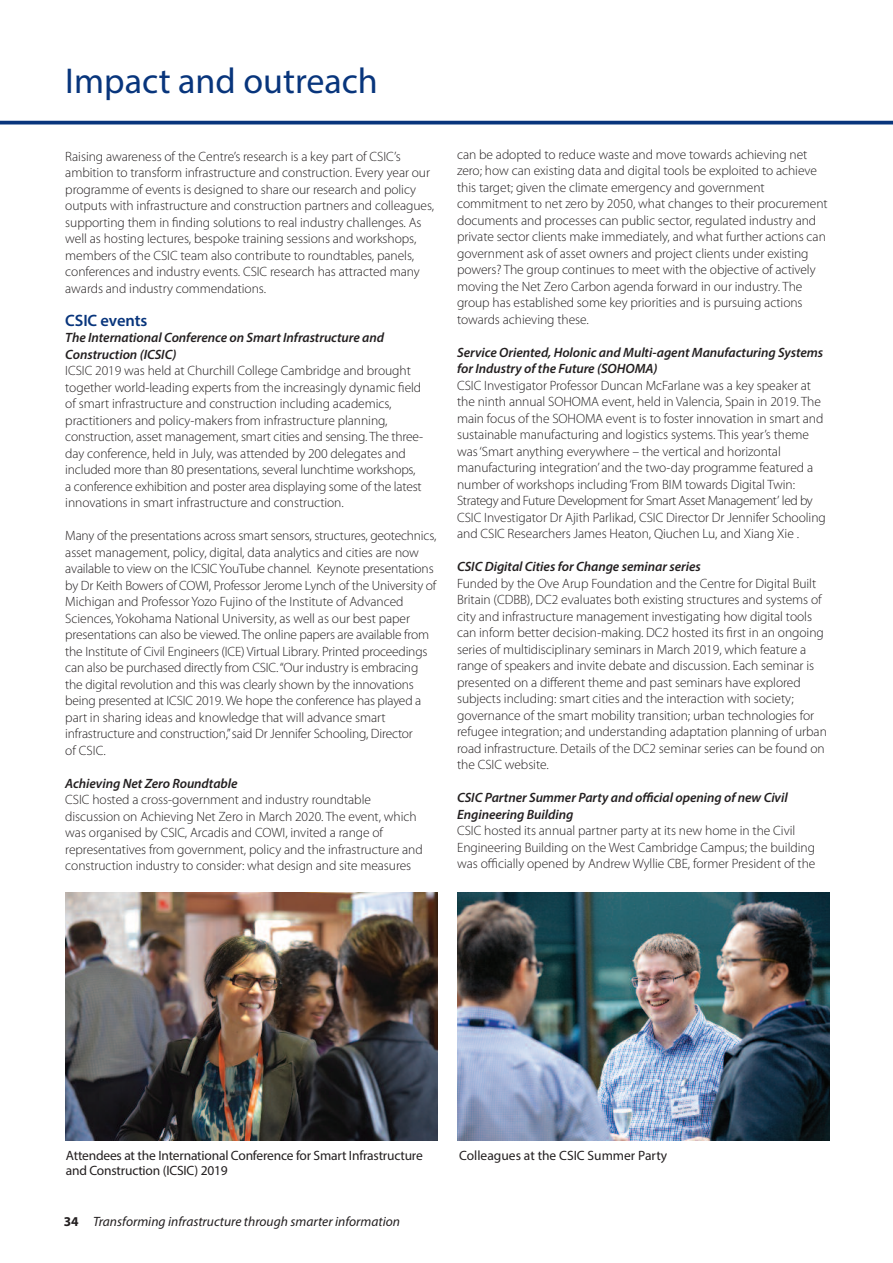
<style>
.page{position:relative;width:893px;height:1263px;background:#fff}
.page>*{position:absolute;margin:0;border:0;box-sizing:border-box;transform-origin:0 0}
.t1{font:36px "Myriad Pro";color:#08357c}
.t2{font:600 16.5px "Myriad Pro";letter-spacing:-.005em;color:#08357c}
.t3{font:300 13.5px/16.5px "Myriad Pro";letter-spacing:-.005em;color:#231f20}
.t4{font:italic 600 13.5px/16.5px "Myriad Pro";letter-spacing:-.005em;color:#231f20}
.t5{font:13.5px/15px "Myriad Pro";letter-spacing:-.015em;color:#231f20}
.t6{font:italic 13.5px "Myriad Pro";color:#231f20}
.s1{font-weight:700;font-style:normal}
</style>
<div class="page">
<hr style="left:0;top:121px;width:893px;height:3px;background:#08357c">
<img style="left:65px;top:893px;width:372px;height:247px">
<img style="left:457px;top:893px;width:372px;height:247px">
<h1 class="t1" style="left:65px;top:67px;width:314px">Impact and outreach</h1>
<p class="t3" style="left:65px;top:149px;width:370px">Raising awareness of the Centre’s research is a key part of CSIC’s ambition to transform infrastructure and construction. Every year our programme of events is designed to share our research and policy outputs with infrastructure and construction partners and colleagues, supporting them in finding solutions to real industry challenges. As well as hosting lectures, bespoke training sessions and workshops, members of the CSIC team also contribute to roundtables, panels, conferences and industry events. CSIC research has attracted many awards and industry commendations.</p>
<p class="t2" style="left:65px;top:314px;width:84px">CSIC events</p>
<p class="t4" style="left:65px;top:330px;width:320px">The International Conference on Smart Infrastructure and<br>Construction (ICSIC)</p>
<p class="t3" style="left:65px;top:363px;width:359px">ICSIC 2019 was held at Churchill College Cambridge and brought together world-leading experts from the increasingly dynamic field of smart infrastructure and construction including academics, practitioners and policy-makers from infrastructure planning, construction, asset management, smart cities and sensing. The three&shy;day conference, held in July, was attended by 200 delegates and included more than 80 presentations, several lunchtime workshops, a conference exhibition and poster area displaying some of the latest innovations in smart infrastructure and construction.</p>
<p class="t3" style="left:65px;top:528px;width:373px">Many of the presentations across smart sensors, structures, geotechnics, asset management, policy, digital, data analytics and cities are now available to view on the ICSICYouTube channel. Keynote presentations by Dr Keith Bowers of COWI, Professor Jerome Lynch of the University of Michigan and Professor Yozo Fujino of the Institute of Advanced Sciences, Yokohama National University, as well as our best paper presentations can also be viewed. The online papers are available from the Institute of Civil Engineers (ICE) Virtual Library. Printed proceedings can also be purchased directly from CSIC.“Our industry is embracing the digital revolution and this was clearly shown by the innovations being presented at ICSIC 2019. We hope the conference has played a part in sharing ideas and knowledge that will advance smart infrastructure and construction,”said Dr Jennifer Schooling, Director<br>of CSIC.</p>
<p class="t4" style="left:65px;top:776px;width:174px">Achieving Net Zero Roundtable</p>
<p class="t3" style="left:65px;top:792px;width:359px">CSIC hosted a cross-government and industry roundtable discussion on Achieving Net Zero in March 2020. The event, which was organised by CSIC, Arcadis and COWI, invited a range of representatives from government, policy and the infrastructure and construction industry to consider: what design and site measures</p>
<p class="t3" style="left:457px;top:147px;width:372px">can be adopted to reduce waste and move towards achieving net zero; how can existing data and digital tools be exploited to achieve this target; given the climate emergency and government commitment to net zero by 2050, what changes to their procurement documents and processes can public sector, regulated industry and private sector clients make immediately, and what further actions can government ask of asset owners and project clients under existing powers? The group continues to meet with the objective of actively moving the Net Zero Carbon agenda forward in our industry. The group has established some key priorities and is pursuing actions towards achieving these.</p>
<p class="t4" style="left:457px;top:345px;width:368px">Service Oriented, Holonic and Multi-agent Manufacturing Systems for Industry of the Future (SOHOMA)</p>
<p class="t3" style="left:457px;top:378px;width:370px">CSIC Investigator Professor Duncan McFarlane was a key speaker at the ninth annual SOHOMA event, held in Valencia, Spain in 2019. The main focus of the SOHOMA event is to foster innovation in smart and sustainable manufacturing and logistics systems. This year’s theme was‘Smart anything everywhere – the vertical and horizontal manufacturing integration’and the two-day programme featured a number of workshops including‘From BIM towards Digital Twin:<br>Strategy and Future Development for Smart Asset Management’ led by CSIC Investigator Dr Ajith Parlikad, CSIC Director Dr Jennifer Schooling and CSIC Researchers James Heaton, Qiuchen Lu, and Xiang Xie .</p>
<p class="t4" style="left:457px;top:559px;width:245px">CSIC Digital Cities for Change seminar series</p>
<p class="t3" style="left:457px;top:576px;width:371px">Funded by the Ove Arup Foundation and the Centre for Digital Built Britain (CDBB), DC2 evaluates both existing structures and systems of city and infrastructure management investigating how digital tools can inform better decision-making. DC2 hosted its first in an ongoing series of multidisciplinary seminars in March 2019, which feature a range of speakers and invite debate and discussion. Each seminar is presented on a different theme and past seminars have explored subjects including: smart cities and the interaction with society; governance of the smart mobility transition; urban technologies for refugee integration; and understanding adaptation planning of urban road infrastructure. Details of the DC2 seminar series can be found on the CSIC website.</p>
<p class="t4" style="left:457px;top:790px;width:332px">CSIC Partner Summer Party and official opening of new Civil<br>Engineering Building</p>
<p class="t3" style="left:457px;top:823px;width:360px">CSIC hosted its annual partner party at its new home in the Civil<br>Engineering Building on the West Cambridge Campus; the building was officially opened by Andrew Wyllie CBE, former President of the</p>
<p class="t5" style="left:66px;top:1149px;width:358px">Attendees at the International Conference for Smart Infrastructure and Construction (ICSIC) 2019</p>
<p class="t5" style="left:459px;top:1149px;width:210px">Colleagues at the CSIC Summer Party</p>
<p class="t6" style="left:64px;top:1217px;width:338px"><span class="s1">34</span> Transforming infrastructure through smarter information</p>
</div>
